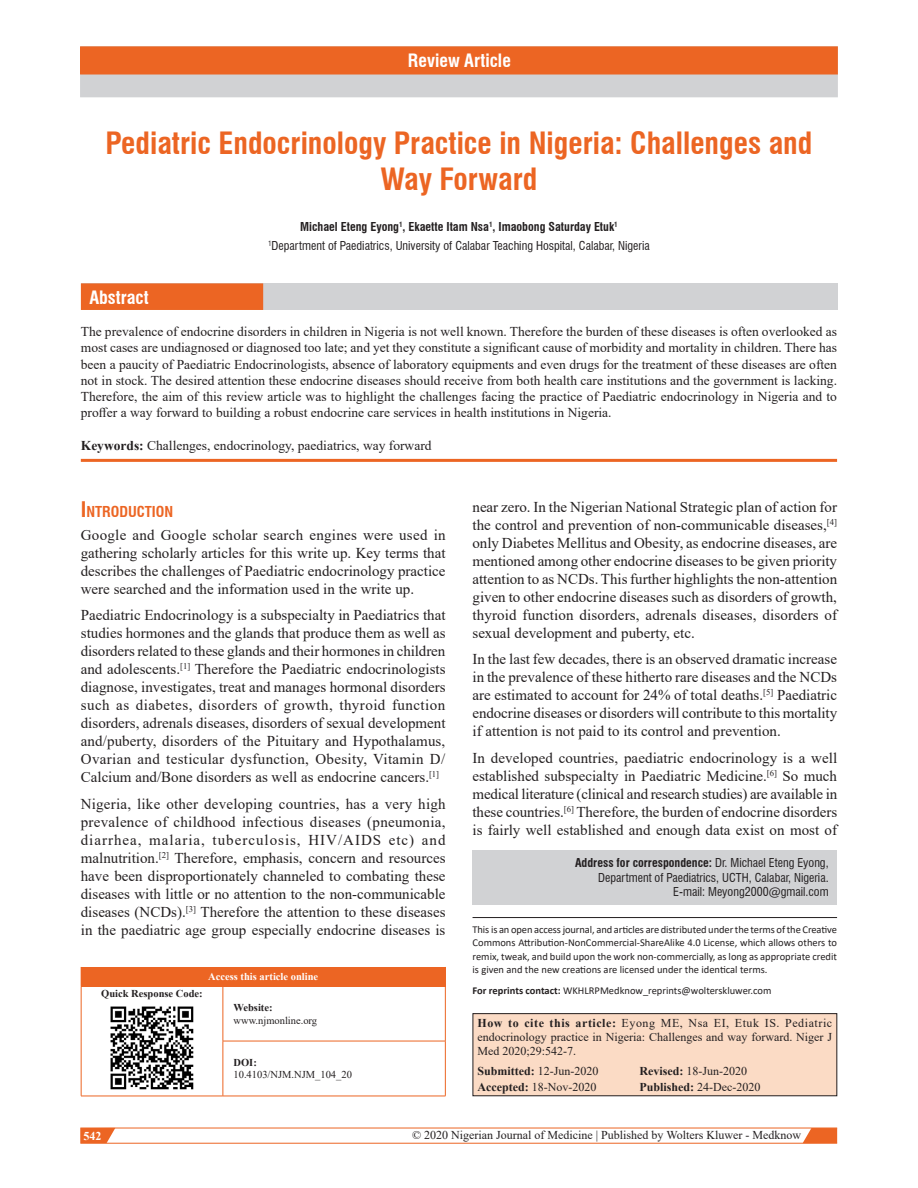
<style>
.page{position:relative;width:918px;height:1188px;background:#fff}
.page>*{position:absolute;margin:0;border:0;box-sizing:border-box;transform-origin:0 0}
.AT{font:700 condensed 30px/36px "Swiss 721 BT";color:#ec6523;text-align:center}
.AH{font:700 condensed 18px "Swiss 721 BT";color:#fff}
.ABSH{font:700 condensed 18px "Swiss 721 BT";color:#fff}
.TX{font:15px/18px "Times New Roman";color:#231f20;text-align:justify}
.t1{font:700 condensed 14.7px "Swiss 721 BT";color:#ec6523}
.ABS{font:13.5px/16.2px "Times New Roman";color:#231f20;text-align:justify}
.KWD{font:13.5px "Times New Roman";color:#231f20}
.HTC{font:12px/14.4px "Times New Roman";color:#231f20;text-align:justify}
.ADD{font:condensed 12px/14.4px "Swiss 721 BT";color:#231f20;text-align:right}
.HIS{font:12px "Times New Roman";color:#231f20}
.AFF{font:condensed 12px "Swiss 721 BT";color:#231f20}
.AU{font:700 condensed 12px "Swiss 721 BT";color:#231f20}
.t2{font:700 12px "Times New Roman";color:#fff}
.OS{font:10.5px/13.5px "Calibri";color:#231f20;text-align:justify}
.Website{font:10.5px/12.6px "Times New Roman";color:#231f20}
.ATAO{font:700 10.5px "Times New Roman";color:#fff}
.QRC{font:700 10.5px "Times New Roman";color:#231f20}
.s1{font-weight:700}
.s2{font-size:21px}
</style>
<div class="page">
<div style="left:81px;top:283px;width:756px;height:27px;background:#d1d2d4"></div>
<div style="left:81px;top:283px;width:182px;height:27px;background:#ec6523"></div>
<div style="left:80px;top:46px;width:758px;height:51px;background:#d1d2d4"></div>
<div style="left:81px;top:47px;width:756px;height:27px;background:#ec6523"></div>
<div style="left:80px;top:46px;width:758px;height:29px;border:2px solid #ec6523"></div>
<hr style="left:81px;top:459px;width:756px;height:3px;background:#ec6523">
<div style="left:473px;top:850px;width:364px;height:55px;background:#d1d2d4"></div>
<div style="left:473px;top:1014px;width:364px;height:82px;background:#fbdbc5"></div>
<div style="left:473px;top:1013px;width:364px;height:83px;border:1px solid #231f20"></div>
<div style="left:81px;top:967px;width:364px;height:19px;background:#ec6523"></div>
<svg style="left:445px;top:967px;width:1px;height:19px"></svg>
<hr style="left:81px;top:986px;width:1px;height:55px;background:#ec6523">
<hr style="left:81px;top:1041px;width:1px;height:55px;background:#ec6523">
<hr style="left:81px;top:986px;width:142px;height:1px;background:#ec6523">
<hr style="left:223px;top:986px;width:1px;height:55px;background:#ec6523">
<hr style="left:223px;top:986px;width:223px;height:1px;background:#ec6523">
<hr style="left:445px;top:986px;width:1px;height:55px;background:#ec6523">
<hr style="left:81px;top:1096px;width:142px;height:1px;background:#ec6523">
<hr style="left:223px;top:1041px;width:1px;height:55px;background:#ec6523">
<hr style="left:223px;top:1041px;width:223px;height:1px;background:#ec6523">
<hr style="left:445px;top:1041px;width:1px;height:55px;background:#ec6523">
<hr style="left:223px;top:1096px;width:223px;height:1px;background:#ec6523">
<img style="left:110px;top:1006px;width:84px;height:84px">
<hr style="left:473px;top:917px;width:364px;height:1px;background:#231f20">
<svg style="left:80px;top:1128px;width:758px;height:16px"></svg>
<p class="AH" style="left:408px;top:50px;width:105px">Review Article</p>
<p class="AT" style="left:105px;top:125px;width:708px">Pediatric Endocrinology Practice in Nigeria: Challenges and<br>Way Forward</p>
<p class="AU" style="left:300px;top:219px;width:319px">Michael Eteng Eyong<sup>1</sup>, Ekaette Itam Nsa<sup>1</sup>, Imaobong Saturday Etuk<sup>1</sup></p>
<p class="AFF" style="left:268px;top:238px;width:383px"><sup>1</sup>Department of Paediatrics, University of Calabar Teaching Hospital, Calabar, Nigeria</p>
<p class="ABSH" style="left:89px;top:286px;width:61px">Abstract</p>
<p class="ABS" style="left:81px;top:323px;width:758px">The prevalence of endocrine disorders in children in Nigeria is not well known. Therefore the burden of these diseases is often overlooked as most cases are undiagnosed or diagnosed too late; and yet they constitute a significant cause of morbidity and mortality in children. There has been a paucity of Paediatric Endocrinologists, absence of laboratory equipments and even drugs for the treatment of these diseases are often not in stock. The desired attention these endocrine diseases should receive from both health care institutions and the government is lacking.<br>Therefore, the aim of this review article was to highlight the challenges facing the practice of Paediatric endocrinology in Nigeria and to proffer a way forward to building a robust endocrine care services in health institutions in Nigeria.</p>
<p class="KWD" style="left:81px;top:436px;width:352px"><span class="s1">Keywords:</span> Challenges, endocrinology, paediatrics, way forward</p>
<h1 class="t1" style="left:81px;top:503px;width:94px"><span class="s2">I</span>NTRODUCTION</h1>
<p class="TX" style="left:81px;top:525px;width:366px">Google and Google scholar search engines were used in gathering scholarly articles for this write up. Key terms that describes the challenges of Paediatric endocrinology practice were searched and the information used in the write up.</p>
<p class="TX" style="left:81px;top:606px;width:366px">Paediatric Endocrinology is a subspecialty in Paediatrics that studies hormones and the glands that produce them as well as disorders related to these glands and their hormones in children and adolescents.<sup>[1]</sup> Therefore the Paediatric endocrinologists diagnose, investigates, treat and manages hormonal disorders such as diabetes, disorders of growth, thyroid function disorders, adrenals diseases, disorders of sexual development and/puberty, disorders of the Pituitary and Hypothalamus, Ovarian and testicular dysfunction, Obesity, Vitamin D/ Calcium and/Bone disorders as well as endocrine cancers.<sup>[1]</sup></p>
<p class="TX" style="left:81px;top:794px;width:366px">Nigeria, like other developing countries, has a very high prevalence of childhood infectious diseases (pneumonia, diarrhea, malaria, tuberculosis, HIV/AIDS etc) and malnutrition.<sup>[2]</sup> Therefore, emphasis, concern and resources have been disproportionately channeled to combating these diseases with little or no attention to the non-communicable diseases (NCDs).<sup>[3]</sup> Therefore the attention to these diseases in the paediatric age group especially endocrine diseases is</p>
<p class="ATAO" style="left:208px;top:969px;width:111px">Access this article online</p>
<p class="QRC" style="left:101px;top:986px;width:103px">Quick Response Code:</p>
<p class="Website" style="left:234px;top:1001px;width:85px"><span class="s1">Website: </span>www.njmonline.org</p>
<p class="Website" style="left:234px;top:1056px;width:120px"><span class="s1">DOI:<br></span>10.4103/NJM.NJM_104_20</p>
<p class="TX" style="left:472px;top:497px;width:366px">near zero. In the Nigerian National Strategic plan of action for the control and prevention of non-communicable diseases,<sup>[4] </sup>only Diabetes Mellitus and Obesity, as endocrine diseases, are mentioned among other endocrine diseases to be given priority attention to as NCDs. This further highlights the non-attention given to other endocrine diseases such as disorders of growth, thyroid function disorders, adrenals diseases, disorders of sexual development and puberty, etc.</p>
<p class="TX" style="left:472px;top:650px;width:366px">In the last few decades, there is an observed dramatic increase in the prevalence of these hitherto rare diseases and the NCDs are estimated to account for 24% of total deaths.<sup>[5]</sup> Paediatric endocrine diseases or disorders will contribute to this mortality if attention is not paid to its control and prevention.</p>
<p class="TX" style="left:472px;top:748px;width:366px">In developed countries, paediatric endocrinology is a well established subspecialty in Paediatric Medicine.<sup>[6]</sup> So much medical literature (clinical and research studies) are available in these countries.<sup>[6]</sup> Therefore, the burden of endocrine disorders is fairly well established and enough data exist on most of</p>
<p class="ADD" style="left:575px;top:856px;width:255px"><span class="s1">Address for correspondence:</span> Dr. Michael Eteng Eyong,<br>Department of Paediatrics, UCTH, Calabar, Nigeria.<br>E‑mail: Meyong2000@gmail.com</p>
<p class="OS" style="left:473px;top:922px;width:366px">This is an open access journal, and articles are distributed under the terms of the Creative Commons Attribution‑NonCommercial‑ShareAlike 4.0 License, which allows others to remix, tweak, and build upon the work non‑commercially, as long as appropriate credit is given and the new creations are licensed under the identical terms.</p>
<p class="OS" style="left:473px;top:983px;width:300px"><span class="s1">For reprints contact:</span> WKHLRPMedknow_reprints@wolterskluwer.com</p>
<p class="HTC" style="left:478px;top:1015px;width:356px"><span class="s1">How to cite this article:</span> Eyong ME, Nsa EI, Etuk IS. Pediatric endocrinology practice in Nigeria: Challenges and way forward. Niger J Med 2020;29:542-7.</p>
<p class="HIS" style="left:478px;top:1063px;width:122px"><span class="s1">Submitted:</span> 12‑Jun‑2020</p>
<p class="HIS" style="left:640px;top:1063px;width:109px"><span class="s1">Revised:</span> 18‑Jun‑2020</p>
<p class="HIS" style="left:478px;top:1079px;width:120px"><span class="s1">Accepted:</span> 18‑Nov‑2020</p>
<p class="HIS" style="left:640px;top:1079px;width:122px"><span class="s1">Published:</span> 24-Dec-2020</p>
<p class="t2" style="left:84px;top:1127px;width:19px">542</p>
<p class="HTC" style="left:412px;top:1128px;width:390px">© 2020 Nigerian Journal of Medicine | Published by Wolters Kluwer - Medknow</p>
</div>
